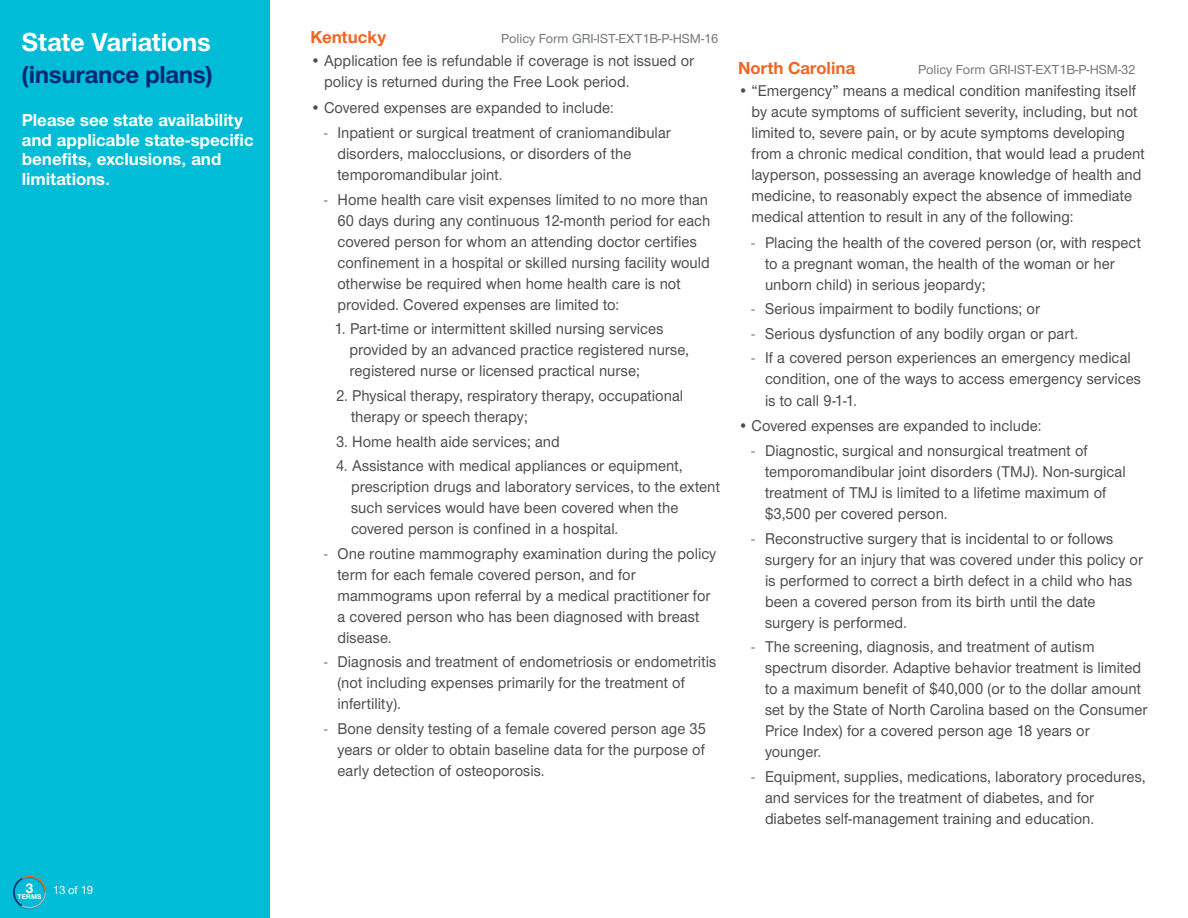
<style>
.page{position:relative;width:1188px;height:918px;background:#fff}
.page>*{position:absolute;margin:0;border:0;box-sizing:border-box;transform-origin:0 0}
.t1{font:700 27px "UHC Sans";color:#fff}
.t2{font:700 25.5px "UHC Sans";letter-spacing:-.01em;color:#002677}
.t3{font:700 18px/19.5px "UHC Sans";color:#fff}
.Provisions_ORANGE_Su{font:700 18px "UHC Sans";color:#f36421}
.Provisions_-_SubBull{font:500 16.2px/21px "UHC Sans";color:#4b4c4d;scale:.95 1}
.t4{font:700 14.1px "UHC Sans";color:#fff}
.Provisions_ORANGE_Su-2{font:500 13.5px "UHC Sans";color:#747777}
.t5{font:500 12px "UHC Sans";color:#fff}
.s1{font-weight:400}
</style>
<div class="page">
<div style="left:0;top:0;width:270px;height:918px;background:#00bcd6"></div>
<div style="left:13px;top:877px;width:32px;height:33px;border:2px solid #e1e2e2;border-radius:50%"></div>
<div style="left:13px;top:876px;width:33px;height:33px;border:2px solid #cacccc;border-radius:50%"></div>
<svg style="left:13px;top:876px;width:33px;height:32px"></svg>
<h1 class="t1" style="left:22px;top:24px;width:191px">State Variations</h1>
<h2 class="t2" style="left:22px;top:57px;width:192px">(insurance plans)</h2>
<p class="t3" style="left:22px;top:110px;width:233px">Please see state availability and applicable state-specific benefits, exclusions, and limitations.</p>
<p class="t4" style="left:26px;top:878px;width:10px">3</p>
<p class="t5" style="left:18px;top:882px;width:77px"><sub>TERMS</sub> 13 of 19</p>
<p class="Provisions_ORANGE_Su" style="left:310px;top:25px;width:77px">Kentucky</p>
<p class="Provisions_ORANGE_Su-2" style="left:501px;top:30px;width:219px">Policy Form GRI-IST-EXT1B-P-HSM-16</p>
<p class="Provisions_-_SubBull" style="left:324px;top:49px;width:391px;text-indent:-14px">• Application fee is refundable if coverage is not issued or policy is returned during the Free Look period.</p>
<p class="Provisions_-_SubBull" style="left:310px;top:96px;width:321px">• Covered expenses are expanded to include:</p>
<p class="Provisions_-_SubBull" style="left:338px;top:122px;width:352px;text-indent:-14px"><span class="s1">-</span> Inpatient or surgical treatment of craniomandibular disorders, malocclusions, or disorders of the temporomandibular joint.</p>
<p class="Provisions_-_SubBull" style="left:338px;top:188px;width:394px;text-indent:-14px"><span class="s1">-</span> Home health care visit expenses limited to no more than 60 days during any continuous 12-month period for each covered person for whom an attending doctor certifies confinement in a hospital or skilled nursing facility would otherwise be required when home health care is not provided. Covered expenses are limited to:</p>
<p class="Provisions_-_SubBull" style="left:350px;top:318px;width:359px;text-indent:-15px">1. Part-time or intermittent skilled nursing services provided by an advanced practice registered nurse, registered nurse or licensed practical nurse;</p>
<p class="Provisions_-_SubBull" style="left:351px;top:384px;width:351px;line-height:21.6px;text-indent:-15px">2. Physical therapy, respiratory therapy, occupational therapy or speech therapy;</p>
<p class="Provisions_-_SubBull" style="left:336px;top:430px;width:237px">3. Home health aide services; and</p>
<p class="Provisions_-_SubBull" style="left:351px;top:455px;width:390px;text-indent:-15px">4. Assistance with medical appliances or equipment, prescription drugs and laboratory services, to the extent such services would have been covered when the covered person is confined in a hospital.</p>
<p class="Provisions_-_SubBull" style="left:338px;top:542px;width:400px;text-indent:-14px"><span class="s1">-</span> One routine mammography examination during the policy term for each female covered person, and for mammograms upon referral by a medical practitioner for a covered person who has been diagnosed with breast disease.</p>
<p class="Provisions_-_SubBull" style="left:338px;top:651px;width:400px;text-indent:-14px"><span class="s1">-</span> Diagnosis and treatment of endometriosis or endometritis (not including expenses primarily for the treatment of infertility).</p>
<p class="Provisions_-_SubBull" style="left:338px;top:717px;width:390px;text-align:justify;text-indent:-14px"><span class="s1">-</span> Bone density testing of a female covered person age 35 years or older to obtain baseline data for the purpose of early detection of osteoporosis.</p>
<p class="Provisions_ORANGE_Su" style="left:738px;top:56px;width:119px">North Carolina</p>
<p class="Provisions_ORANGE_Su-2" style="left:918px;top:60px;width:219px">Policy Form GRI-IST-EXT1B-P-HSM-32</p>
<p class="Provisions_-_SubBull" style="left:752px;top:80px;width:416px;text-indent:-14px">• “Emergency” means a medical condition manifesting itself by acute symptoms of sufficient severity, including, but not limited to, severe pain, or by acute symptoms developing from a chronic medical condition, that would lead a prudent layperson, possessing an average knowledge of health and medicine, to reasonably expect the absence of immediate medical attention to result in any of the following:</p>
<p class="Provisions_-_SubBull" style="left:765px;top:231px;width:397px;text-indent:-14px"><span class="s1">-</span> Placing the health of the covered person (or, with respect to a pregnant woman, the health of the woman or her unborn child) in serious jeopardy;</p>
<p class="Provisions_-_SubBull" style="left:752px;top:298px;width:305px"><span class="s1">-</span> Serious impairment to bodily functions; or</p>
<p class="Provisions_-_SubBull" style="left:752px;top:322px;width:345px"><span class="s1">-</span> Serious dysfunction of any bodily organ or part.</p>
<p class="Provisions_-_SubBull" style="left:765px;top:347px;width:397px;text-indent:-14px"><span class="s1">-</span> If a covered person experiences an emergency medical condition, one of the ways to access emergency services is to call 9-1-1.</p>
<p class="Provisions_-_SubBull" style="left:738px;top:414px;width:321px">• Covered expenses are expanded to include:</p>
<p class="Provisions_-_SubBull" style="left:765px;top:440px;width:381px;text-indent:-14px"><span class="s1">-</span> Diagnostic, surgical and nonsurgical treatment of temporomandibular joint disorders (TMJ). Non-surgical treatment of TMJ is limited to a lifetime maximum of $3,500 per covered person.</p>
<p class="Provisions_-_SubBull" style="left:765px;top:527px;width:399px;text-indent:-14px"><span class="s1">-</span> Reconstructive surgery that is incidental to or follows surgery for an injury that was covered under this policy or is performed to correct a birth defect in a child who has been a covered person from its birth until the date surgery is performed.</p>
<p class="Provisions_-_SubBull" style="left:765px;top:636px;width:404px;text-indent:-14px"><span class="s1">-</span> The screening, diagnosis, and treatment of autism spectrum disorder. Adaptive behavior treatment is limited to a maximum benefit of $40,000 (or to the dollar amount set by the State of North Carolina based on the Consumer Price Index) for a covered person age 18 years or younger.</p>
<p class="Provisions_-_SubBull" style="left:765px;top:765px;width:402px;text-indent:-14px"><span class="s1">-</span> Equipment, supplies, medications, laboratory procedures, and services for the treatment of diabetes, and for diabetes self-management training and education.</p>
</div>
